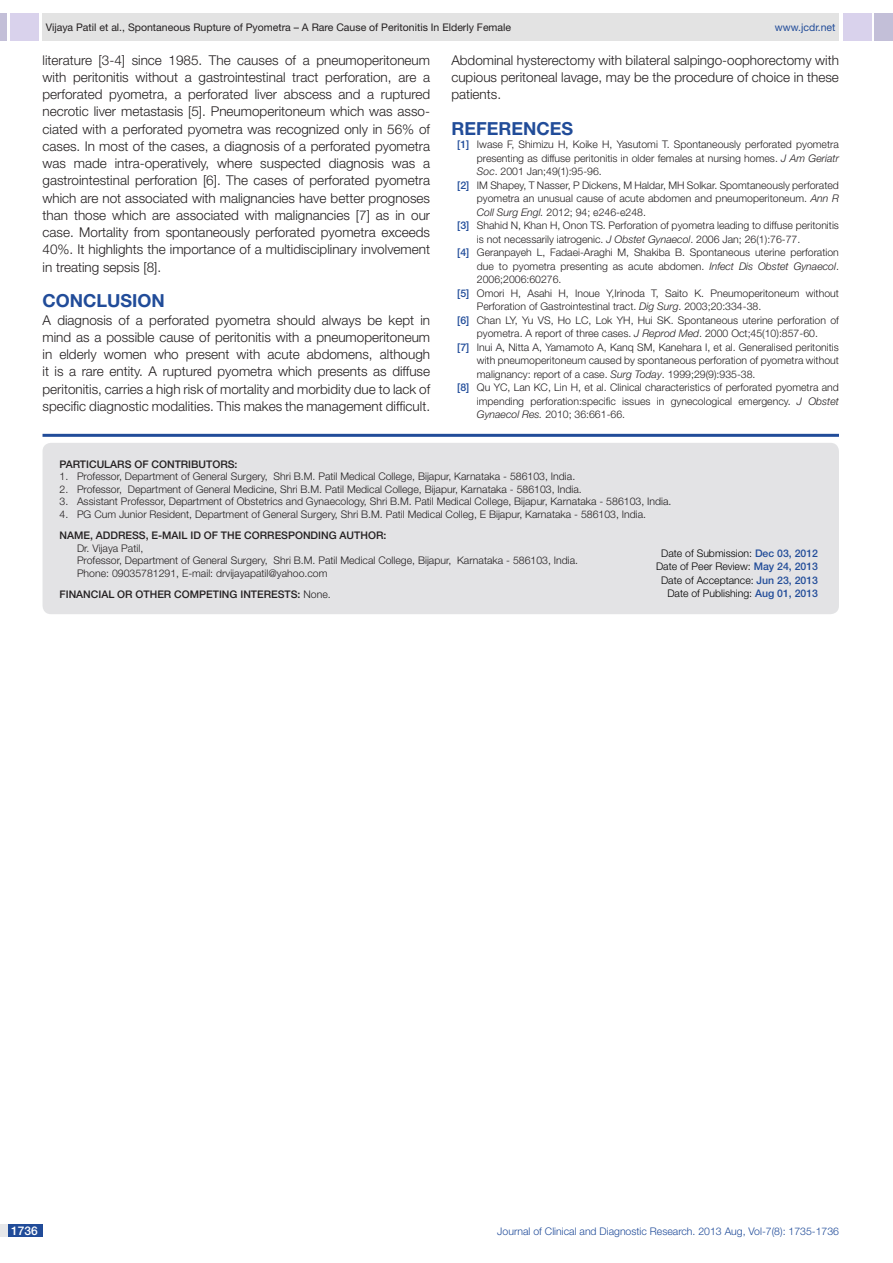
<style>
.page{position:relative;width:893px;height:1263px;background:#fff}
.page>*{position:absolute;margin:0;border:0;box-sizing:border-box;transform-origin:0 0}
.Level_1{font:700 18px "Helvetica Neue";color:#214c99}
.Body_text{font:300 13.5px/17.2px "Helvetica Neue";color:#231f20;text-align:justify}
.t1{font:500 12px "Helvetica Neue";color:#fff}
.con_particulars{font:300 10.5px/12.6px "Helvetica Neue";color:#231f20}
.t2{font:300 10.5px/13.5px "Helvetica Neue";color:#000;text-align:center}
.Running_head{font:10.5px "Helvetica Neue";color:#231f20}
.con_particulars-2{font:500 10.5px "Helvetica Neue";color:#231f20}
.t3{font:300 10.5px "Helvetica Neue";color:#214c99}
.Body_text-2{font:500 10.5px "Helvetica Neue";color:#231f20}
.Running_head-2{font:10.5px "Helvetica Neue";color:#214c99}
.s1{font-weight:500;color:#214c99}
.s2{font-style:italic}
.s3{font-weight:300}
</style>
<div class="page">
<div style="left:0;top:13px;width:7px;height:28px;background:#c3bfd8"></div>
<div style="left:10px;top:13px;width:29px;height:28px;background:#d9d2ec"></div>
<div style="left:43px;top:13px;width:796px;height:28px;background:#e3e3e3"></div>
<div style="left:875px;top:13px;width:18px;height:28px;background:#c3bfd8"></div>
<div style="left:843px;top:13px;width:29px;height:28px;background:#d9d2ec"></div>
<div style="left:0;top:1224px;width:43px;height:13px;background:#e6e7e9"></div>
<div style="left:8px;top:1224px;width:35px;height:13px;background:#214c99"></div>
<hr style="left:43px;top:434px;width:796px;height:3px;background:#214c99">
<div style="left:43px;top:443px;width:796px;height:171px;background:#e3e3e5;border-radius:9px"></div>
<p class="Running_head" style="left:46px;top:21px;width:467px">Vijaya Patil et al., Spontaneous Rupture of Pyometra – A Rare Cause of Peritonitis In Elderly Female</p>
<p class="Running_head-2" style="left:775px;top:21px;width:62px">www.jcdr.net</p>
<p class="Body_text" style="left:43px;top:51px;width:389px;text-align:left">literature [3-4] since 1985. The causes of a pneumoperitoneum with peritonitis without a gastrointestinal tract perforation, are a perforated pyometra, a perforated liver abscess and a ruptured necrotic liver metastasis [5]. Pneumoperitoneum which was asso&shy;ciated with a perforated pyometra was recognized only in 56% of cases. In most of the cases, a diagnosis of a perforated pyometra was made intra-operatively, where suspected diagnosis was a gastrointestinal perforation [6]. The cases of perforated pyometra which are not associated with malignancies have better prognoses than those which are associated with malignancies [7] as in our case. Mortality from spontaneously perforated pyometra exceeds 40%. It highlights the importance of a multidisciplinary involvement in treating sepsis [8].</p>
<p class="Level_1" style="left:43px;top:290px;width:124px">CONCLUSION</p>
<p class="Body_text" style="left:43px;top:311px;width:389px">A diagnosis of a perforated pyometra should always be kept in mind as a possible cause of peritonitis with a pneumoperitoneum in elderly women who present with acute abdomens, although it is a rare entity. A ruptured pyometra which presents as diffuse peritonitis, carries a high risk of mortality and morbidity due to lack of specific diagnostic modalities. This makes the management difficult.</p>
<p class="Body_text" style="left:451px;top:51px;width:389px">Abdominal hysterectomy with bilateral salpingo-oophorectomy with cupious peritoneal lavage, may be the procedure of choice in these patients.</p>
<p class="Level_1" style="left:451px;top:117px;width:123px">REFERENCES</p>
<p class="con_particulars" style="left:457px;top:138px;width:383px"><span class="s1">[1]</span> Iwase F, Shimizu H, Koike H, Yasutomi T. Spontaneously perforated pyometra</p>
<p class="con_particulars" style="left:477px;top:152px;width:364px">presenting as diffuse peritonitis in older females at nursing homes. <span class="s2">J Am Geriatr</span></p>
<p class="con_particulars" style="left:477px;top:165px;width:126px"><span class="s2">Soc</span>. 2001 Jan;49(1):95-96.</p>
<p class="con_particulars" style="left:457px;top:179px;width:383px"><span class="s1">[2]</span> IM Shapey, T Nasser, P Dickens, M Haldar, MH Solkar. Spomtaneously perforated</p>
<p class="con_particulars" style="left:477px;top:192px;width:364px">pyometra an unusual cause of acute abdomen and pneumoperitoneum. <span class="s2">Ann R</span></p>
<p class="con_particulars" style="left:477px;top:206px;width:171px"><span class="s2">Coll Surg Engl.</span> 2012; 94; e246-e248.</p>
<p class="con_particulars" style="left:457px;top:219px;width:383px"><span class="s1">[3]</span> Shahid N, Khan H, Onon TS. Perforation of pyometra leading to diffuse peritonitis</p>
<p class="con_particulars" style="left:477px;top:233px;width:325px">is not necessarily iatrogenic. <span class="s2">J Obstet Gynaecol</span>. 2006 Jan; 26(1):76-77.</p>
<p class="con_particulars" style="left:457px;top:246px;width:383px"><span class="s1">[4]</span> Geranpayeh L, Fadaei-Araghi M, Shakiba B. Spontaneous uterine perforation</p>
<p class="con_particulars" style="left:477px;top:260px;width:364px">due to pyometra presenting as acute abdomen. <span class="s2">Infect Dis Obstet Gynaecol</span>.</p>
<p class="con_particulars" style="left:477px;top:273px;width:86px">2006;2006:60276.</p>
<p class="con_particulars" style="left:457px;top:287px;width:383px"><span class="s1">[5]</span> Omori H, Asahi H, Inoue Y,Irinoda T, Saito K. Pneumoperitoneum without</p>
<p class="con_particulars" style="left:477px;top:300px;width:286px">Perforation of Gastrointestinal tract. <span class="s2">Dig Surg</span>. 2003;20:334-38.</p>
<p class="con_particulars" style="left:457px;top:314px;width:383px"><span class="s1">[6]</span> Chan LY, Yu VS, Ho LC, Lok YH, Hui SK. Spontaneous uterine perforation of</p>
<p class="con_particulars" style="left:477px;top:327px;width:343px">pyometra. A report of three cases. <span class="s2">J Reprod Med</span>. 2000 Oct;45(10):857-60.</p>
<p class="con_particulars" style="left:457px;top:341px;width:383px"><span class="s1">[7]</span> Inui A, Nitta A, Yamamoto A, Kanq SM, Kanehara I, et al. Generalised peritonitis</p>
<p class="con_particulars" style="left:477px;top:354px;width:364px">with pneumoperitoneum caused by spontaneous perforation of pyometra without</p>
<p class="con_particulars" style="left:477px;top:368px;width:280px">malignancy: report of a case. <span class="s2">Surg Today</span>. 1999;29(9):935-38.</p>
<p class="con_particulars" style="left:457px;top:381px;width:383px"><span class="s1">[8]</span> Qu YC, Lan KC, Lin H, et al. Clinical characteristics of perforated pyometra and</p>
<p class="con_particulars" style="left:477px;top:395px;width:364px">impending perforation:specific issues in gynecological emergency. <span class="s2">J Obstet</span></p>
<p class="con_particulars" style="left:477px;top:408px;width:150px"><span class="s2">Gynaecol Res.</span> 2010; 36:661-66.</p>
<p class="con_particulars-2" style="left:60px;top:457px;width:14px">PARTICULAR</p>
<p class="con_particulars-2" style="left:125px;top:457px;width:35px">S OF CONTRIBUTOR</p>
<p class="con_particulars-2" style="left:228px;top:457px;width:11px">S:</p>
<p class="con_particulars" style="left:60px;top:470px;width:517px">1. Professor, Department of General Surgery, Shri B.M. Patil Medical College, Bijapur, Karnataka - 586103, India.</p>
<p class="con_particulars" style="left:60px;top:482px;width:524px">2. Professor, Department of General Medicine, Shri B.M. Patil Medical College, Bijapur, Karnataka - 586103, India.</p>
<p class="con_particulars" style="left:60px;top:495px;width:613px">3. Assistant Professor, Department of Obstetrics and Gynaecology, Shri B.M. Patil Medical College, Bijapur, Karnataka - 586103, India.</p>
<p class="con_particulars" style="left:60px;top:508px;width:588px">4. PG Cum Junior Resident, Department of General Surgery, Shri B.M. Patil Medical Colleg, E Bijapur, Karnataka - 586103, India.</p>
<p class="con_particulars-2" style="left:60px;top:529px;width:119px">NAME, ADDRESS, E-MAIL</p>
<p class="con_particulars-2" style="left:190px;top:529px;width:63px">ID OF THE CORR</p>
<p class="con_particulars-2" style="left:275px;top:529px;width:51px">ESPON DING</p>
<p class="con_particulars-2" style="left:340px;top:529px;width:9px">AUTHOR</p>
<p class="con_particulars-2" style="left:383px;top:529px;width:4px">:</p>
<p class="con_particulars" style="left:77px;top:541px;width:503px">Dr. Vijaya Patil,<br>Professor, Department of General Surgery, Shri B.M. Patil Medical College, Bijapur, Karnataka - 586103, India.</p>
<p class="con_particulars" style="left:77px;top:567px;width:252px">Phone: 09035781291, E-mail: drvijayapatil@yahoo.com</p>
<p class="Body_text-2" style="left:60px;top:588px;width:84px">Financial OR OTH</p>
<p class="Body_text-2" style="left:157px;top:588px;width:63px">ER COMPETING</p>
<p class="Body_text-2" style="left:240px;top:588px;width:92px">INTERESTS: <span class="s3">None.</span></p>
<p class="t2" style="left:656px;top:546px;width:164px">Date of Submission: <span class="s1">Dec 03, 2012<br></span>Date of Peer Review: <span class="s1">May 24, 2013<br></span>Date of Acceptance: <span class="s1">Jun 23, 2013</span></p>
<p class="t2" style="left:667px;top:587px;width:152px">Date of Publishing: <span class="s1">Aug 01, 2013</span></p>
<p class="t1" style="left:11px;top:1223px;width:28px">1736</p>
<p class="t3" style="left:497px;top:1225px;width:343px">Journal of Clinical and Diagnostic Research. 2013 Aug, Vol-7(8): 1735-1736</p>
</div>
